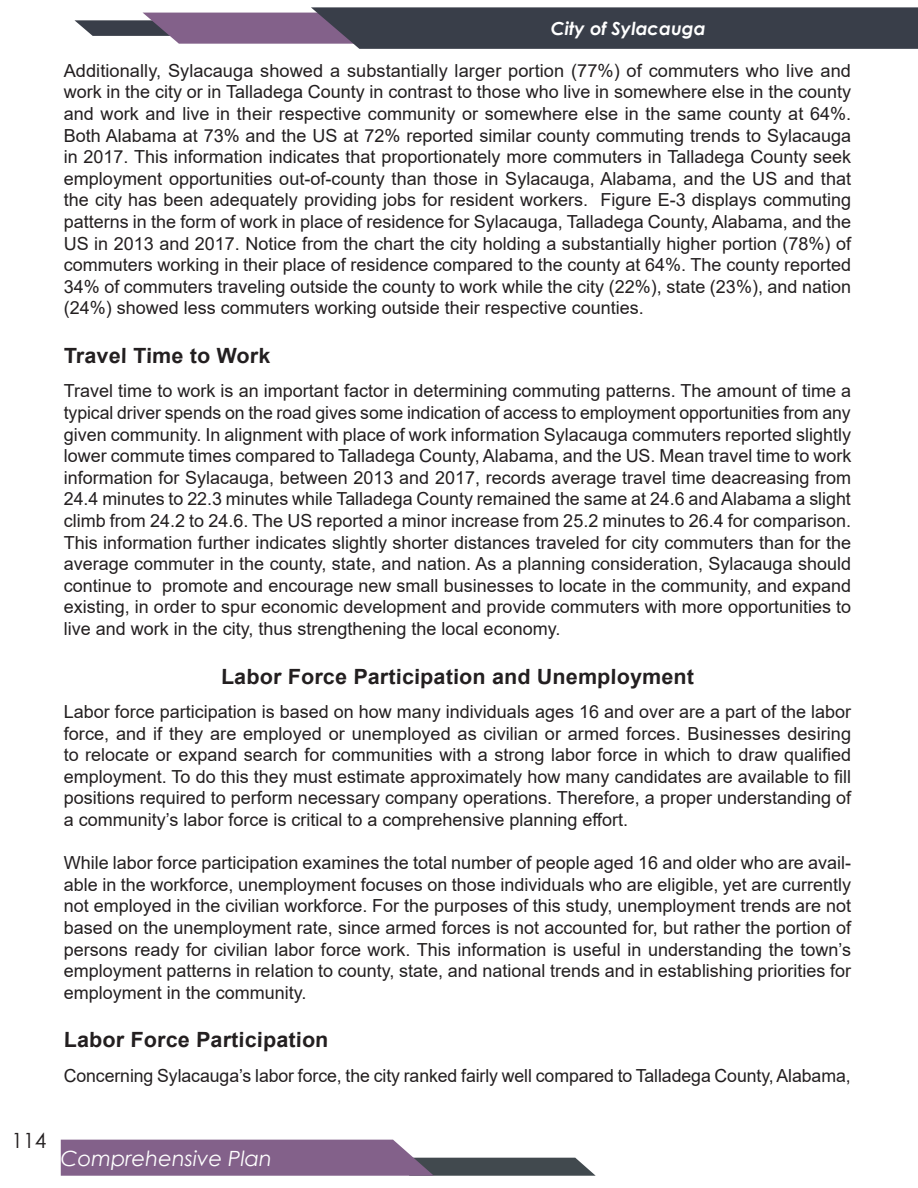
<style>
.page{position:relative;width:918px;height:1188px;background:#fff}
.page>*{position:absolute;margin:0;border:0;box-sizing:border-box;transform-origin:0 0}
.t1{font:700 21px "Arial";letter-spacing:.01em;color:#231f20}
.t2{font:italic 21px "Century Gothic";color:#fff}
.t3{font:21px "Century Gothic";color:#231f20}
.t4{font:18px/21.6px "Arial";color:#231f20;text-align:justify}
.t5{font:italic 700 18px "Century Gothic";color:#fff}
</style>
<div class="page">
<svg style="left:61px;top:1140px;width:535px;height:36px"></svg>
<svg style="left:75px;top:7px;width:843px;height:42px;background:#5e5c6a"></svg>
<p class="t5" style="left:551px;top:15px;width:156px">City of Sylacauga</p>
<p class="t4" style="left:64px;top:60px;width:789px">Additionally, Sylacauga showed a substantially larger portion (77%) of commuters who live and work in the city or in Talladega County in contrast to those who live in somewhere else in the county and work and live in their respective community or somewhere else in the same county at 64%.<br>Both Alabama at 73% and the US at 72% reported similar county commuting trends to Sylacauga in 2017. This information indicates that proportionately more commuters in Talladega County seek employment opportunities out-of-county than those in Sylacauga, Alabama, and the US and that the city has been adequately providing jobs for resident workers. Figure E-3 displays commuting patterns in the form of work in place of residence for Sylacauga, Talladega County, Alabama, and the US in 2013 and 2017. Notice from the chart the city holding a substantially higher portion (78%) of commuters working in their place of residence compared to the county at 64%. The county reported 34% of commuters traveling outside the county to work while the city (22%), state (23%), and nation (24%) showed less commuters working outside their respective counties.</p>
<p class="t1" style="left:64px;top:341px;width:209px">Travel Time to Work</p>
<p class="t4" style="left:64px;top:380px;width:789px">Travel time to work is an important factor in determining commuting patterns. The amount of time a typical driver spends on the road gives some indication of access to employment opportunities from any given community. In alignment with place of work information Sylacauga commuters reported slightly lower commute times compared to Talladega County, Alabama, and the US. Mean travel time to work information for Sylacauga, between 2013 and 2017, records average travel time deacreasing from 24.4 minutes to 22.3 minutes while Talladega County remained the same at 24.6 and Alabama a slight climb from 24.2 to 24.6. The US reported a minor increase from 25.2 minutes to 26.4 for comparison.<br>This information further indicates slightly shorter distances traveled for city commuters than for the average commuter in the county, state, and nation. As a planning consideration, Sylacauga should continue to promote and encourage new small businesses to locate in the community, and expand existing, in order to spur economic development and provide commuters with more opportunities to live and work in the city, thus strengthening the local economy.</p>
<p class="t1" style="left:221px;top:661px;width:475px">Labor Force Participation and Unemployment</p>
<p class="t4" style="left:64px;top:701px;width:789px">Labor force participation is based on how many individuals ages 16 and over are a part of the labor force, and if they are employed or unemployed as civilian or armed forces. Businesses desiring to relocate or expand search for communities with a strong labor force in which to draw qualified employment. To do this they must estimate approximately how many candidates are available to fill positions required to perform necessary company operations. Therefore, a proper understanding of a community’s labor force is critical to a comprehensive planning effort.</p>
<p class="t4" style="left:64px;top:852px;width:789px">While labor force participation examines the total number of people aged 16 and older who are avail&shy;able in the workforce, unemployment focuses on those individuals who are eligible, yet are currently not employed in the civilian workforce. For the purposes of this study, unemployment trends are not based on the unemployment rate, since armed forces is not accounted for, but rather the portion of persons ready for civilian labor force work. This information is useful in understanding the town’s employment patterns in relation to county, state, and national trends and in establishing priorities for employment in the community.</p>
<p class="t1" style="left:64px;top:1025px;width:267px">Labor Force Participation</p>
<p class="t4" style="left:64px;top:1065px;width:788px">Concerning Sylacauga’s labor force, the city ranked fairly well compared to Talladega County, Alabama,</p>
<p class="t3" style="left:11px;top:1125px;width:36px">114</p>
<p class="t2" style="left:61px;top:1143px;width:213px">Comprehensive Plan</p>
</div>
